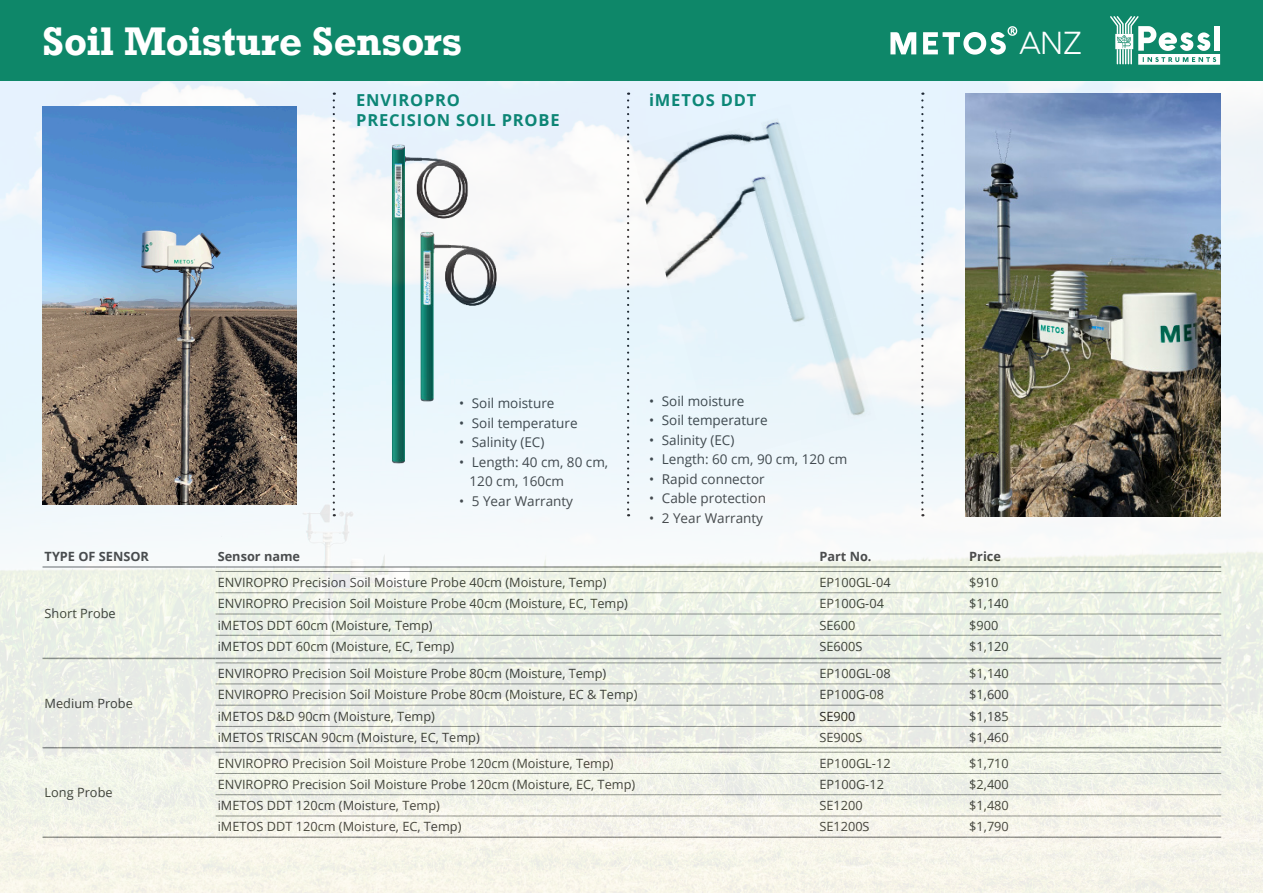
<style>
.page{position:relative;width:1263px;height:893px;background:#fff}
.page>*{position:absolute;margin:0;border:0;box-sizing:border-box;transform-origin:0 0}
.t1{font:700 37.5px "Rockwell";letter-spacing:-.005em;color:#fff}
.t2{font:300 30.9px "Aquawax";color:#fff}
.t3{font:700 16.5px/19.8px "Open Sans";letter-spacing:.05em;color:#0e8769}
.t4{font:13.5px/19.5px "Open Sans";color:#3e3e3f}
.t5{font:12.75px "Open Sans";color:#3e3e3f}
.t6{font:700 12.75px "Open Sans";color:#3e3e3f}
.t7{font:12.75px "Open Sans";color:#231f20}
</style>
<div class="page">
<div style="left:0;top:0;width:1263px;height:81px;background:#0e8769"></div>
<svg style="left:1110px;top:16px;width:110px;height:49px"></svg>
<div style="left:1214px;top:26px;width:6px;height:25px;background:#fff"></div>
<svg style="left:890px;top:32px;width:26px;height:22px"></svg>
<svg style="left:923px;top:26px;width:94px;height:29px"></svg>
<img style="left:1px;top:81px;width:1262px;height:811px">
<img style="left:966px;top:94px;width:254px;height:422px">
<img style="left:43px;top:107px;width:254px;height:398px">
<h1 class="t1" style="left:43px;top:27px;width:421px">Soil Moisture Sensors</h1>
<h2 class="t2" style="left:1020px;top:32px;width:63px">ANZ</h2>
<p class="t3" style="left:356px;top:92px;width:205px">ENVIROPRO<br>PRECISION SOIL PROBE</p>
<p class="t3" style="left:649px;top:92px;width:109px">iMETOS DDT</p>
<p class="t4" style="left:459px;top:395px;width:97px">• Soil moisture</p>
<p class="t4" style="left:459px;top:414px;width:120px">• Soil temperature</p>
<p class="t4" style="left:459px;top:434px;width:87px">• Salinity (EC)</p>
<p class="t4" style="left:470px;top:453px;width:140px;text-indent:-11px">• Length: 40 cm, 80 cm,<br>120 cm, 160cm</p>
<p class="t4" style="left:459px;top:492px;width:116px">• 5 Year Warranty</p>
<p class="t4" style="left:649px;top:392px;width:97px">• Soil moisture</p>
<p class="t4" style="left:649px;top:412px;width:120px">• Soil temperature</p>
<p class="t4" style="left:649px;top:431px;width:87px">• Salinity (EC)</p>
<p class="t4" style="left:649px;top:451px;width:200px">• Length: 60 cm, 90 cm, 120 cm</p>
<p class="t4" style="left:649px;top:470px;width:117px">• Rapid connector</p>
<p class="t4" style="left:649px;top:490px;width:118px">• Cable protection</p>
<p class="t4" style="left:649px;top:509px;width:116px">• 2 Year Warranty</p>
<p class="t6" style="left:45px;top:551px;width:106px">TYPE OF SENSOR</p>
<p class="t6" style="left:218px;top:551px;width:84px">Sensor name</p>
<p class="t6" style="left:819px;top:551px;width:54px">Part No.</p>
<p class="t6" style="left:969px;top:551px;width:33px">Price</p>
<p class="t5" style="left:45px;top:608px;width:73px">Short Probe</p>
<p class="t5" style="left:45px;top:698px;width:90px">Medium Probe</p>
<p class="t5" style="left:45px;top:788px;width:69px">Long Probe</p>
<p class="t5" style="left:218px;top:577px;width:390px">ENVIROPRO Precision Soil Moisture Probe 40cm (Moisture, Temp)</p>
<p class="t5" style="left:819px;top:577px;width:73px">EP100GL-04</p>
<p class="t5" style="left:969px;top:577px;width:31px">$910</p>
<p class="t5" style="left:218px;top:598px;width:412px">ENVIROPRO Precision Soil Moisture Probe 40cm (Moisture, EC, Temp)</p>
<p class="t5" style="left:819px;top:598px;width:66px">EP100G-04</p>
<p class="t5" style="left:969px;top:598px;width:41px">$1,140</p>
<p class="t5" style="left:218px;top:620px;width:216px">iMETOS DDT 60cm (Moisture, Temp)</p>
<p class="t5" style="left:819px;top:620px;width:37px">SE600</p>
<p class="t5" style="left:969px;top:620px;width:31px">$900</p>
<p class="t5" style="left:218px;top:642px;width:238px">iMETOS DDT 60cm (Moisture, EC, Temp)</p>
<p class="t5" style="left:819px;top:642px;width:44px">SE600S</p>
<p class="t5" style="left:969px;top:642px;width:41px">$1,120</p>
<p class="t5" style="left:218px;top:668px;width:390px">ENVIROPRO Precision Soil Moisture Probe 80cm (Moisture, Temp)</p>
<p class="t5" style="left:819px;top:668px;width:73px">EP100GL-08</p>
<p class="t5" style="left:969px;top:668px;width:41px">$1,140</p>
<p class="t5" style="left:218px;top:690px;width:421px">ENVIROPRO Precision Soil Moisture Probe 80cm (Moisture, EC &amp; Temp)</p>
<p class="t5" style="left:819px;top:690px;width:66px">EP100G-08</p>
<p class="t5" style="left:969px;top:690px;width:41px">$1,600</p>
<p class="t5" style="left:218px;top:711px;width:219px">iMETOS D&amp;D 90cm (Moisture, Temp)</p>
<p class="t7" style="left:819px;top:711px;width:37px">SE900</p>
<p class="t5" style="left:969px;top:711px;width:41px">$1,185</p>
<p class="t5" style="left:218px;top:732px;width:264px">iMETOS TRISCAN 90cm (Moisture, EC, Temp)</p>
<p class="t5" style="left:819px;top:732px;width:44px">SE900S</p>
<p class="t5" style="left:969px;top:732px;width:41px">$1,460</p>
<p class="t5" style="left:218px;top:758px;width:397px">ENVIROPRO Precision Soil Moisture Probe 120cm (Moisture, Temp)</p>
<p class="t5" style="left:819px;top:758px;width:73px">EP100GL-12</p>
<p class="t5" style="left:969px;top:758px;width:41px">$1,710</p>
<p class="t5" style="left:218px;top:779px;width:419px">ENVIROPRO Precision Soil Moisture Probe 120cm (Moisture, EC, Temp)</p>
<p class="t5" style="left:819px;top:779px;width:66px">EP100G-12</p>
<p class="t5" style="left:969px;top:779px;width:41px">$2,400</p>
<p class="t5" style="left:218px;top:800px;width:224px">iMETOS DDT 120cm (Moisture, Temp)</p>
<p class="t5" style="left:819px;top:800px;width:45px">SE1200</p>
<p class="t5" style="left:969px;top:800px;width:41px">$1,480</p>
<p class="t5" style="left:218px;top:821px;width:245px">iMETOS DDT 120cm (Moisture, EC, Temp)</p>
<p class="t5" style="left:819px;top:821px;width:52px">SE1200S</p>
<p class="t5" style="left:969px;top:821px;width:41px">$1,790</p>
</div>
